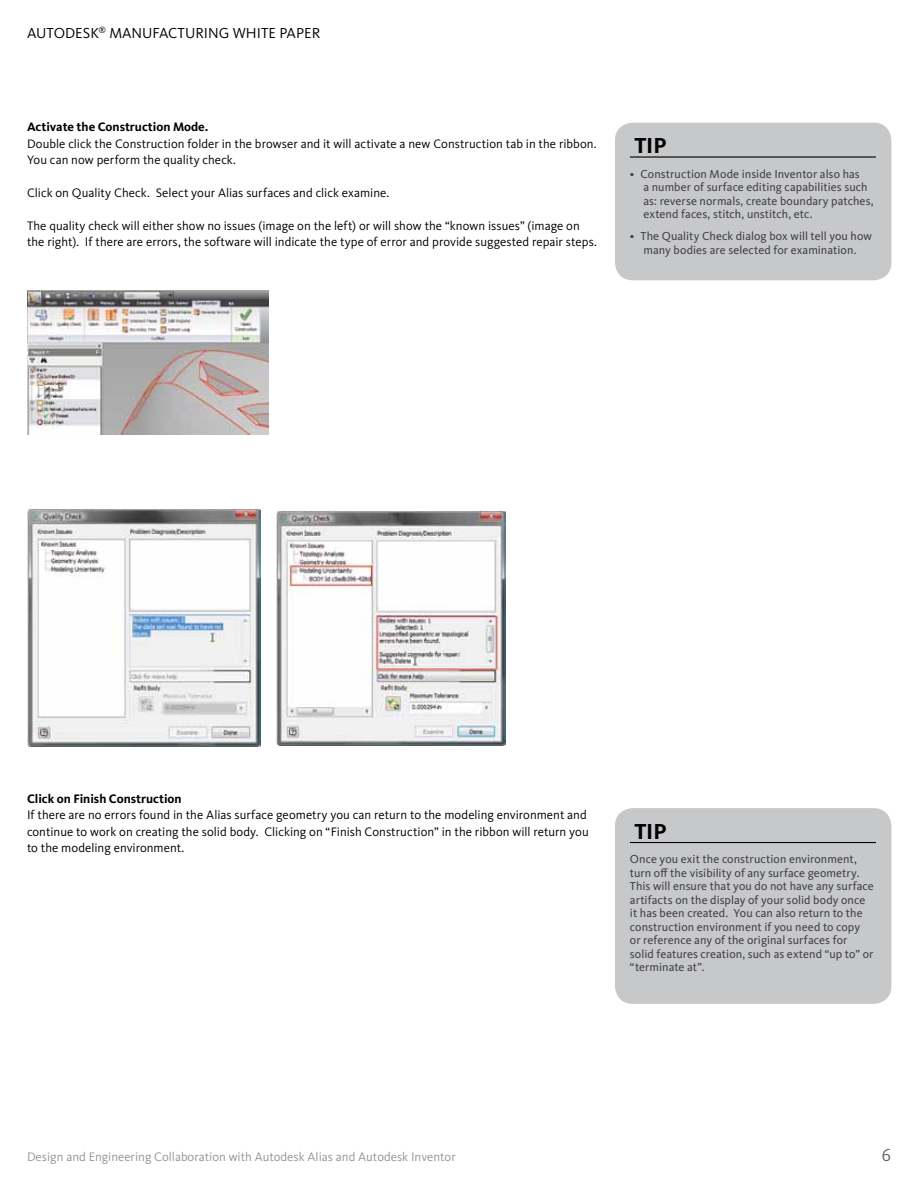
<style>
.page{position:relative;width:918px;height:1188px;background:#fff}
.page>*{position:absolute;margin:0;border:0;box-sizing:border-box;transform-origin:0 0}
.t1{font:700 22.5px "Kievit Pro";letter-spacing:-.01em;color:#000}
.t2{font:18px "Kievit Pro";color:#636466}
.t3{font:15px "Kievit Pro";color:#000}
.t4{font:12.75px/16.5px "Kievit Pro";letter-spacing:.005em;color:#000}
.t5{font:12.75px "Kievit Pro";color:#939598}
.t6{font:700 12.75px "Kievit Pro";color:#000}
.t7{font:12px/13.5px "Kievit Pro";letter-spacing:.005em;color:#414042}
</style>
<div class="page">
<div style="left:615px;top:123px;width:276px;height:157px;background:#c7c8ca;border-radius:18px"></div>
<hr style="left:630px;top:156px;width:246px;height:2px;background:#000">
<div style="left:615px;top:808px;width:276px;height:196px;background:#c7c8ca;border-radius:18px"></div>
<hr style="left:630px;top:842px;width:246px;height:1px;background:#000">
<img style="left:27px;top:291px;width:242px;height:143px">
<img style="left:27px;top:508px;width:233px;height:239px">
<img style="left:276px;top:510px;width:229px;height:235px">
<p class="t3" style="left:27px;top:24px;width:295px">AUTODESK<sup>®</sup> MANUFACTURING WHITE PAPER</p>
<p class="t6" style="left:27px;top:119px;width:183px">Activate the Construction Mode.</p>
<p class="t4" style="left:27px;top:135px;width:571px">Double click the Construction folder in the browser and it will activate a new Construction tab in the ribbon.<br>You can now perform the quality check.</p>
<p class="t4" style="left:27px;top:184px;width:364px">Click on Quality Check. Select your Alias surfaces and click examine.</p>
<p class="t4" style="left:27px;top:217px;width:571px">The quality check will either show no issues (image on the left) or will show the “known issues” (image on the right). If there are errors, the software will indicate the type of error and provide suggested repair steps.</p>
<h1 class="t1" style="left:634px;top:132px;width:34px">TIP</h1>
<p class="t7" style="left:643px;top:167px;width:232px;text-indent:-14px">• Construction Mode inside Inventor also has<br>a number of surface editing capabilities such as: reverse normals, create boundary patches, extend faces, stitch, unstitch, etc.</p>
<p class="t7" style="left:630px;top:229px;width:244px;text-align:center">• The Quality Check dialog box will tell you how many bodies are selected for examination.</p>
<p class="t6" style="left:27px;top:791px;width:156px">Click on Finish Construction</p>
<p class="t4" style="left:27px;top:807px;width:563px">If there are no errors found in the Alias surface geometry you can return to the modeling environment and continue to work on creating the solid body. Clicking on “Finish Construction” in the ribbon will return you to the modeling environment.</p>
<h1 class="t1" style="left:634px;top:818px;width:34px">TIP</h1>
<p class="t7" style="left:630px;top:852px;width:245px">Once you exit the construction environment, turn off the visibility of any surface geometry.<br>This will ensure that you do not have any surface artifacts on the display of your solid body once it has been created. You can also return to the construction environment if you need to copy or reference any of the original surfaces for solid features creation, such as extend “up to” or “terminate at”.</p>
<p class="t5" style="left:27px;top:1149px;width:430px">Design and Engineering Collaboration with Autodesk Alias and Autodesk Inventor</p>
<h2 class="t2" style="left:882px;top:1144px;width:11px">6</h2>
</div>
